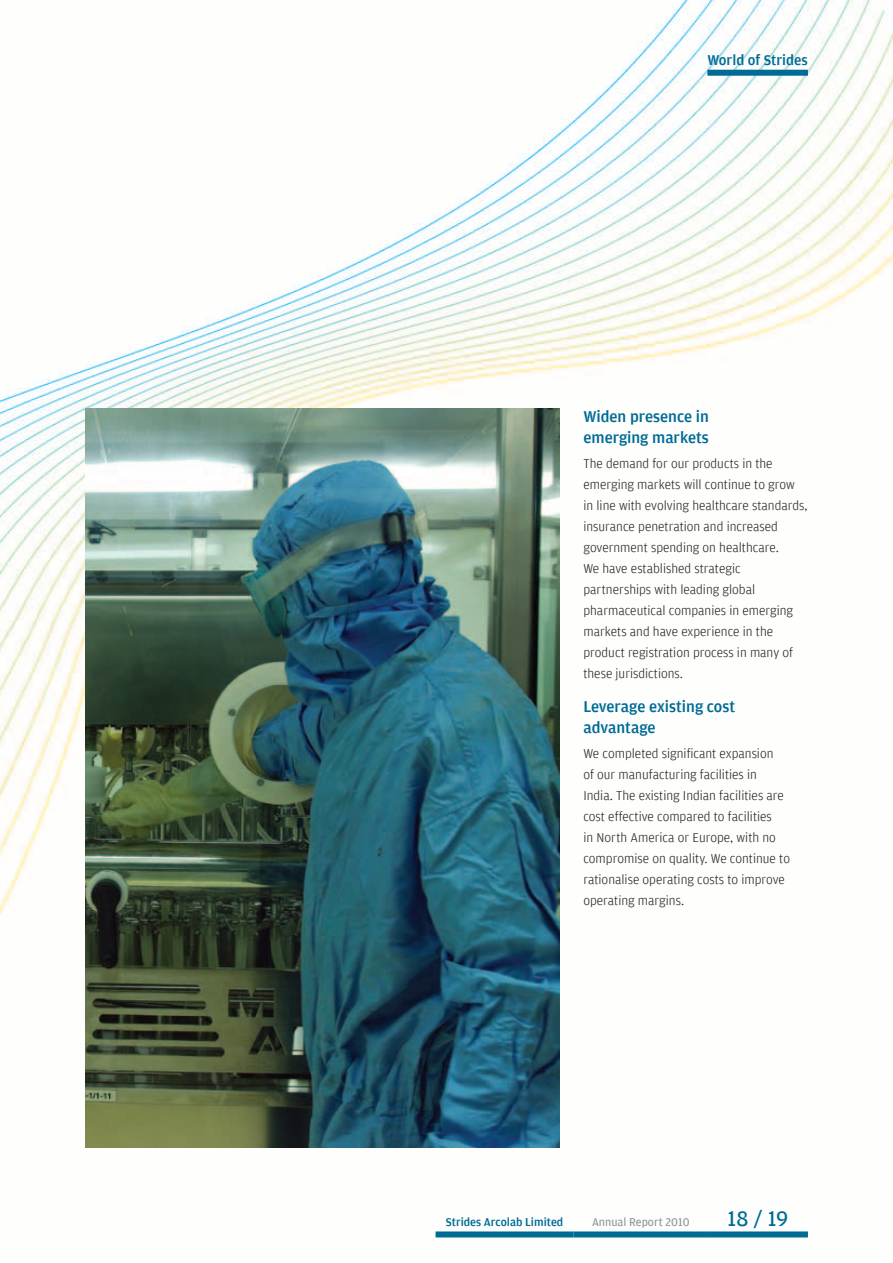
<style>
.page{position:relative;width:893px;height:1263px;background:#fff}
.page>*{position:absolute;margin:0;border:0;box-sizing:border-box;transform-origin:0 0}
.t1{font:22.5px "Amplitude";color:#006b95}
.t2{font:500 16.5px/21px "Amplitude";color:#006b95}
.t3{font:500 15px "Amplitude";color:#006b95}
.t4{font:300 13.5px/21px "Amplitude";color:#231f20}
.t5{font:500 12px "Amplitude";color:#006b95}
.t6{font:12px "Amplitude";color:#939598}
</style>
<div class="page">
<img style="left:0;top:0;width:893px;height:1238px">
<img style="left:85px;top:409px;width:475px;height:738px">
<div style="left:436px;top:1231px;width:138px;height:6px;background:#006b95"></div>
<div style="left:574px;top:1231px;width:134px;height:6px;background:#006b95"></div>
<div style="left:708px;top:1231px;width:100px;height:6px;background:#006b95"></div>
<div style="left:707px;top:70px;width:101px;height:6px;background:#006b95"></div>
<p class="t3" style="left:707px;top:52px;width:102px">World of Strides</p>
<p class="t2" style="left:583px;top:406px;width:127px">Widen presence in emerging markets</p>
<p class="t4" style="left:583px;top:453px;width:226px">The demand for our products in the emerging markets will continue to grow in line with evolving healthcare standards, insurance penetration and increased government spending on healthcare.<br>We have established strategic partnerships with leading global pharmaceutical companies in emerging markets and have experience in the product registration process in many of these jurisdictions.</p>
<p class="t2" style="left:583px;top:696px;width:153px">Leverage existing cost advantage</p>
<p class="t4" style="left:583px;top:743px;width:208px">We completed significant expansion<br>of our manufacturing facilities in<br>India. The existing Indian facilities are cost effective compared to facilities<br>in North America or Europe, with no compromise on quality. We continue to rationalise operating costs to improve operating margins.</p>
<p class="t5" style="left:446px;top:1215px;width:119px">Strides Arcolab Limited</p>
<p class="t6" style="left:592px;top:1215px;width:99px">Annual Report 2010</p>
<h1 class="t1" style="left:728px;top:1206px;width:62px">18 / 19</h1>
</div>
